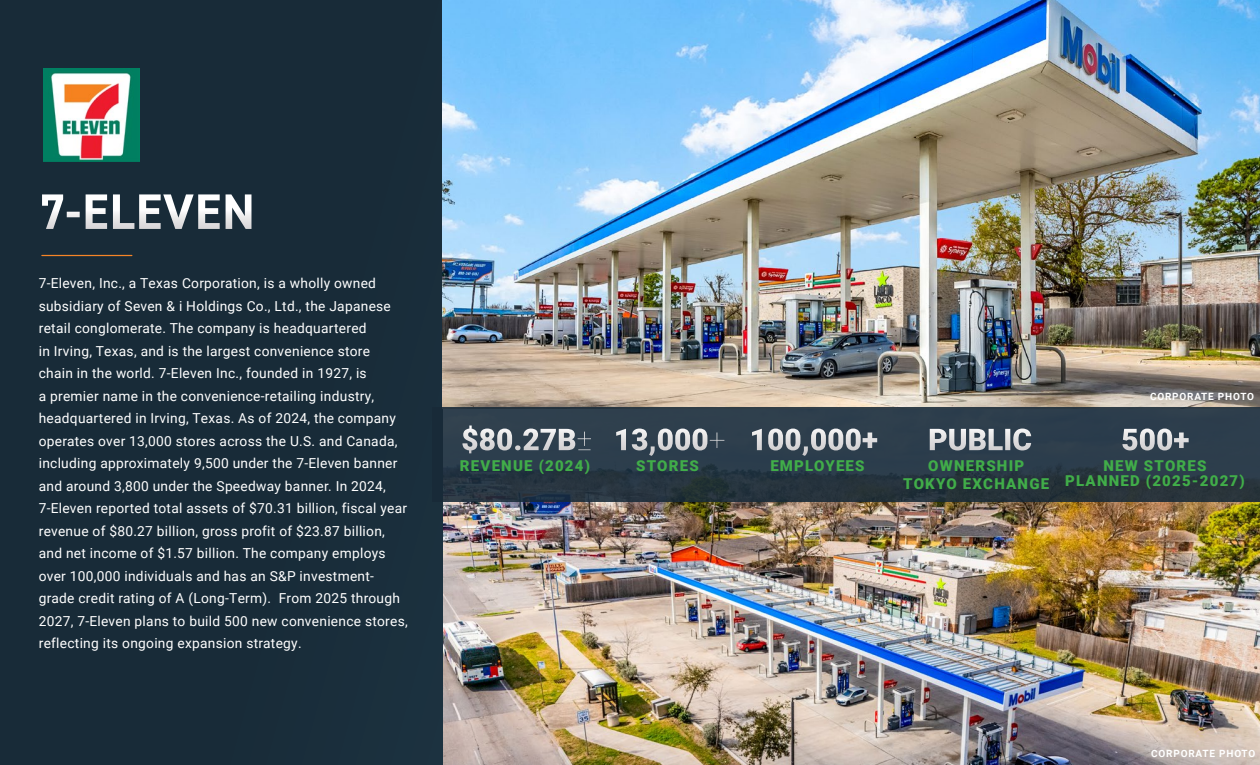
<style>
.page{position:relative;width:1260px;height:765px;background:#fff}
.page>*{position:absolute;margin:0;border:0;box-sizing:border-box;transform-origin:0 0}
.t1{font:700 50px "DIN2014";letter-spacing:.02em;color:#fff}
.t2{font:900 30px "Roboto";color:#fff}
.t3{font:900 15px/15px "Roboto";letter-spacing:.08em;color:#41ad49;text-align:center}
.t4{font:13.75px/22.5px "Roboto";letter-spacing:.02em;color:#fff}
.t5{font:700 10px "Roboto";letter-spacing:.08em;color:#fff}
.s1{font-weight:100}
</style>
<div class="page">
<div style="left:0;top:0;width:444px;height:765px;background:#182b38"></div>
<hr style="left:42px;top:255px;width:90px;height:1px;background:#f58427">
<img style="left:444px;top:502px;width:816px;height:263px">
<img style="left:442px;top:0;width:818px;height:408px">
<div style="left:432px;top:408px;width:828px;height:94px;background:linear-gradient(to bottom,#304252,#25333d)"></div>
<img style="left:43px;top:68px;width:97px;height:94px">
<h1 class="t1" style="left:39px;top:178px;width:218px">7-ELEVEN</h1>
<p class="t4" style="left:39px;top:272px;width:371px">7-Eleven, Inc., a Texas Corporation, is a wholly owned subsidiary of Seven &amp; i Holdings Co., Ltd., the Japanese retail conglomerate. The company is headquartered<br>in Irving, Texas, and is the largest convenience store chain in the world. 7-Eleven Inc., founded in 1927, is<br>a premier name in the convenience-retailing industry, headquartered in Irving, Texas. As of 2024, the company operates over 13,000 stores across the U.S. and Canada, including approximately 9,500 under the 7-Eleven banner and around 3,800 under the Speedway banner. In 2024, 7-Eleven reported total assets of $70.31 billion, fiscal year revenue of $80.27 billion, gross profit of $23.87 billion, and net income of $1.57 billion. The company employs over 100,000 individuals and has an S&amp;P investment&shy;grade credit rating of A (Long-Term). From 2025 through 2027, 7-Eleven plans to build 500 new convenience stores, reflecting its ongoing expansion strategy.</p>
<p class="t5" style="left:1150px;top:390px;width:106px">CORPORATE PHOTO</p>
<h2 class="t2" style="left:461px;top:419px;width:418px">$80.27B<span class="s1">±</span> 13,000<span class="s1">+</span> 100,000+</h2>
<h2 class="t2" style="left:928px;top:419px;width:105px">PUBLIC</h2>
<h2 class="t2" style="left:1121px;top:419px;width:70px">500+</h2>
<p class="t3" style="left:460px;top:457px;width:132px">REVENUE (2024)</p>
<p class="t3" style="left:636px;top:457px;width:64px">STORES</p>
<p class="t3" style="left:1065px;top:457px;width:181px">NEW STORES<br>PLANNED (2025-2027)</p>
<p class="t3" style="left:770px;top:458px;width:96px">EMPLOYEES</p>
<p class="t3" style="left:903px;top:456px;width:147px;line-height:18px">OWNERSHIP<br>TOKYO EXCHANGE</p>
<p class="t5" style="left:1151px;top:746px;width:106px">CORPORATE PHOTO</p>
</div>
